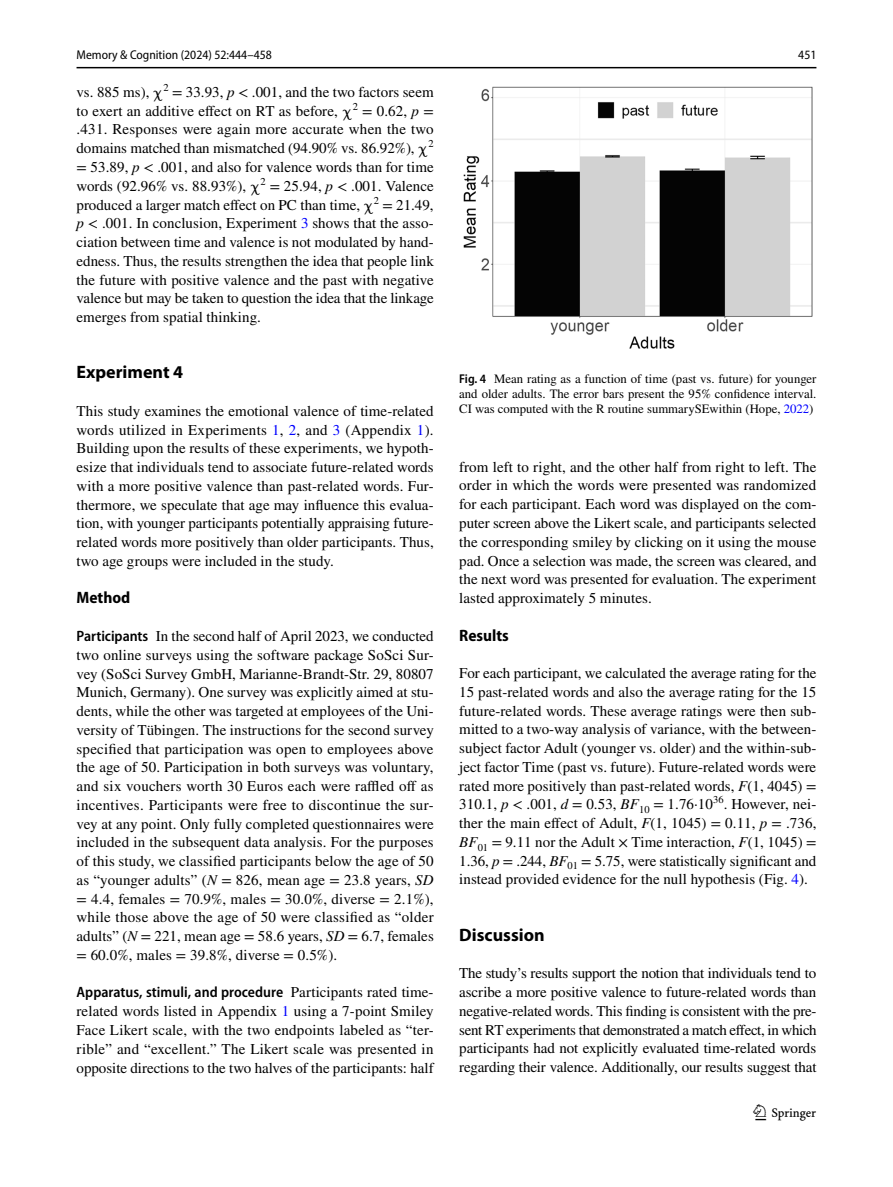
<style>
.page{position:relative;width:893px;height:1187px;background:#fff}
.page>*{position:absolute;margin:0;border:0;box-sizing:border-box;transform-origin:0 0}
.t1{font:22.5px "Springnew Regular 2";color:#000}
.t2{font:700 18px "Myriad Pro";color:#000}
.t3{font:700 semi-condensed 16.5px "Myriad Pro";color:#000}
.t4{font:15px/18.8px "STIX";color:#000;text-align:justify}
.t5{font:600 semi-condensed 15px "Myriad Pro";letter-spacing:.005em;color:#000}
.t6{font:12.75px/15px "STIX";color:#000;text-align:justify}
.t7{font:semi-condensed 12.75px "Myriad Pro";color:#000}
.s1{font-family:"Code 2000"}
.s2{font-style:italic}
.s3{color:#00f}
.s4{font-family:"Myriad Pro";font-weight:600;font-stretch:semi-condensed}
.s5{font-family:"STIX";font-weight:400;font-stretch:normal}
</style>
<div class="page">
<hr style="left:77px;top:67px;width:739px;height:1px;background:#000">
<img style="left:463px;top:87px;width:349px;height:261px">
<p class="t7" style="left:77px;top:48px;width:197px">Memory &amp; Cognition (2024) 52:444–458</p>
<p class="t7" style="left:798px;top:48px;width:20px">451</p>
<p class="t4" style="left:77px;top:83px;width:359px">vs. 885 ms), <span class="s1">χ</span><sup>2</sup> = 33.93, <span class="s2">p</span> &lt; .001, and the two factors seem to exert an additive effect on RT as before, <span class="s1">χ</span><sup>2</sup> = 0.62, <span class="s2">p</span> = .431. Responses were again more accurate when the two domains matched than mismatched (94.90% vs. 86.92%), <span class="s1">χ</span><sup>2 </sup>= 53.89, <span class="s2">p</span> &lt; .001, and also for valence words than for time words (92.96% vs. 88.93%), <span class="s1">χ</span><sup>2</sup> = 25.94, <span class="s2">p</span> &lt; .001. Valence produced a larger match effect on PC than time, <span class="s1">χ</span><sup>2</sup> = 21.49, <span class="s2">p</span> &lt; .001. In conclusion, Experiment <span class="s3">3</span> shows that the asso&shy;ciation between time and valence is not modulated by hand&shy;edness. Thus, the results strengthen the idea that people link the future with positive valence and the past with negative valence but may be taken to question the idea that the linkage emerges from spatial thinking.</p>
<p class="t2" style="left:77px;top:360px;width:108px">Experiment 4</p>
<p class="t4" style="left:77px;top:402px;width:359px">This study examines the emotional valence of time-related words utilized in Experiments <span class="s3">1</span>, <span class="s3">2</span>, and <span class="s3">3</span> (Appendix <span class="s3">1</span>).<br>Building upon the results of these experiments, we hypoth&shy;esize that individuals tend to associate future-related words with a more positive valence than past-related words. Fur&shy;thermore, we speculate that age may influence this evalua&shy;tion, with younger participants potentially appraising future&shy;related words more positively than older participants. Thus, two age groups were included in the study.</p>
<p class="t3" style="left:77px;top:588px;width:55px">Method</p>
<p class="t4" style="left:77px;top:627px;width:359px"><span class="s4">Participants</span> In the second half of April 2023, we conducted two online surveys using the software package SoSci Sur&shy;vey (SoSci Survey GmbH, Marianne-Brandt-Str. 29, 80807<br>Munich, Germany). One survey was explicitly aimed at stu&shy;dents, while the other was targeted at employees of the Uni&shy;versity of Tübingen. The instructions for the second survey specified that participation was open to employees above the age of 50. Participation in both surveys was voluntary, and six vouchers worth 30 Euros each were raffled off as incentives. Participants were free to discontinue the sur&shy;vey at any point. Only fully completed questionnaires were included in the subsequent data analysis. For the purposes of this study, we classified participants below the age of 50 as “younger adults” (<span class="s2">N</span> = 826, mean age = 23.8 years, <span class="s2">SD </span>= 4.4, females = 70.9%, males = 30.0%, diverse = 2.1%), while those above the age of 50 were classified as “older adults” (<span class="s2">N</span> = 221, mean age = 58.6 years, <span class="s2">SD</span> = 6.7, females = 60.0%, males = 39.8%, diverse = 0.5%).</p>
<p class="t5" style="left:77px;top:984px;width:359px">Apparatus, stimuli, and procedure <span class="s5">Participants rated time-</span></p>
<p class="t4" style="left:77px;top:1002px;width:359px">related words listed in Appendix <span class="s3">1</span> using a 7-point Smiley Face Likert scale, with the two endpoints labeled as “ter&shy;rible” and “excellent.” The Likert scale was presented in opposite directions to the two halves of the participants: half</p>
<p class="t6" style="left:459px;top:372px;width:359px"><span class="s4">Fig. 4</span> Mean rating as a function of time (past vs. future) for younger and older adults. The error bars present the 95% confidence interval.<br>CI was computed with the R routine summarySEwithin (Hope, <span class="s3">2022</span>)</p>
<p class="t4" style="left:459px;top:458px;width:359px">from left to right, and the other half from right to left. The order in which the words were presented was randomized for each participant. Each word was displayed on the com&shy;puter screen above the Likert scale, and participants selected the corresponding smiley by clicking on it using the mouse pad. Once a selection was made, the screen was cleared, and the next word was presented for evaluation. The experiment lasted approximately 5 minutes.</p>
<p class="t3" style="left:459px;top:625px;width:51px">Results</p>
<p class="t4" style="left:459px;top:664px;width:359px">For each participant, we calculated the average rating for the 15 past-related words and also the average rating for the 15 future-related words. These average ratings were then sub&shy;mitted to a two-way analysis of variance, with the between&shy;subject factor Adult (younger vs. older) and the within-sub&shy;ject factor Time (past vs. future). Future-related words were rated more positively than past-related words, <span class="s2">F</span>(1, 4045) = 310.1, <span class="s2">p</span> &lt; .001, <span class="s2">d</span> = 0.53, <span class="s2">BF</span><sub>10</sub> = 1.76·10<sup>36</sup>. However, nei&shy;ther the main effect of Adult, <span class="s2">F</span>(1, 1045) = 0.11, <span class="s2">p</span> = .736, <span class="s2">BF</span><sub>01</sub> = 9.11 nor the Adult × Time interaction, <span class="s2">F</span>(1, 1045) = 1.36, <span class="s2">p</span> = .244, <span class="s2">BF</span><sub>01</sub> = 5.75, were statistically significant and instead provided evidence for the null hypothesis (Fig. <span class="s3">4</span>).</p>
<p class="t2" style="left:459px;top:922px;width:87px">Discussion</p>
<p class="t4" style="left:459px;top:964px;width:359px">The study’s results support the notion that individuals tend to ascribe a more positive valence to future-related words than negative-related words. This finding is consistent with the pre&shy;sent RT experiments that demonstrated a match effect, in which participants had not explicitly evaluated time-related words regarding their valence. Additionally, our results suggest that</p>
<h1 class="t1" style="left:755px;top:1104px;width:62px">1 3</h1>
</div>
